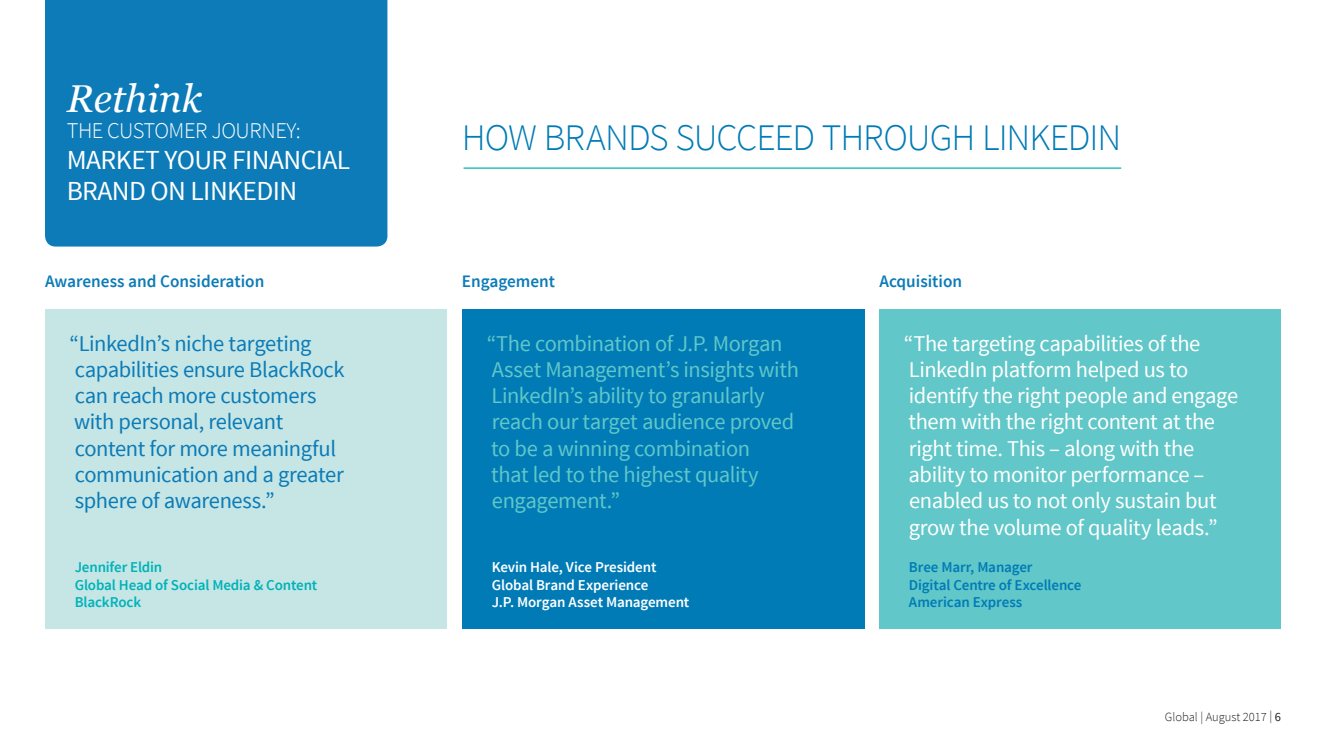
<style>
.page{position:relative;width:1326px;height:745px;background:#fff}
.page>*{position:absolute;margin:0;border:0;box-sizing:border-box;transform-origin:0 0}
.t1{font:italic 38.75px "Georgia";color:#fff}
.t2{font:300 37.5px "Source Sans Pro";letter-spacing:-.03em;color:#007bb6}
.t3{font:27.5px/31.2px "Source Sans Pro";letter-spacing:-.02em;color:#fff}
.t4{font:22.5px/26.2px "Source Sans Pro";letter-spacing:-.02em;color:#fff}
.t5{font:22.5px/26.2px "Source Sans Pro";letter-spacing:-.02em;color:#61c7c8}
.t6{font:22.5px/26.2px "Source Sans Pro";letter-spacing:-.02em;color:#0c7bb7}
.t7{font:300 22.5px "Source Sans Pro";letter-spacing:-.02em;color:#fff}
.t8{font:600 17.5px "Source Sans Pro";color:#0c7bb7}
.t9{font:600 15px/17.5px "Source Sans Pro";letter-spacing:-.01em;color:#fff}
.t10{font:600 15px/17.5px "Source Sans Pro";letter-spacing:-.01em;color:#007bb6}
.t11{font:600 15px/17.5px "Source Sans Pro";letter-spacing:-.01em;color:#00b2b9}
.t12{font:300 12.5px "Source Sans Pro";color:#231f20}
.s1{font-weight:400}
</style>
<div class="page">
<div style="left:45px;top:308px;width:401px;height:320px;background:#c5e6e5"></div>
<div style="left:461px;top:308px;width:403px;height:320px;background:#007bb6"></div>
<div style="left:879px;top:308px;width:401px;height:320px;background:#61c7c8"></div>
<hr style="left:463px;top:167px;width:658px;height:2px;background:#00b2b9">
<div style="left:45px;top:0;width:342px;height:246px;background:#0c7bb7"></div>
<h1 class="t1" style="left:67px;top:70px;width:137px">Rethink</h1>
<p class="t7" style="left:67px;top:117px;width:235px">THE CUSTOMER JOURNEY:</p>
<p class="t3" style="left:67px;top:145px;width:285px">MARKET YOUR FINANCIAL<br>BRAND ON LINKEDIN</p>
<h2 class="t2" style="left:461px;top:115px;width:661px">HOW BRANDS SUCCEED THROUGH LINKEDIN</h2>
<p class="t8" style="left:45px;top:270px;width:221px">Awareness and Consideration</p>
<p class="t8" style="left:461px;top:270px;width:95px">Engagement</p>
<p class="t8" style="left:879px;top:270px;width:84px">Acquisition</p>
<p class="t6" style="left:70px;top:330px;width:276px">“LinkedIn’s niche targeting capabilities ensure BlackRock can reach more customers with personal, relevant content for more meaningful communication and a greater sphere of awareness.”</p>
<p class="t11" style="left:75px;top:558px;width:244px">Jennifer Eldin<br>Global Head of Social Media &amp; Content<br>BlackRock</p>
<p class="t5" style="left:486px;top:330px;width:313px">“The combination of J.P. Morgan<br>Asset Management’s insights with<br>LinkedIn’s ability to granularly reach our target audience proved to be a winning combination<br>that led to the highest quality engagement.”</p>
<p class="t4" style="left:903px;top:330px;width:336px">“The targeting capabilities of the LinkedIn platform helped us to identify the right people and engage them with the right content at the right time. This – along with the ability to monitor performance – enabled us to not only sustain but grow the volume of quality leads.”</p>
<p class="t9" style="left:491px;top:558px;width:199px">Kevin Hale, Vice President<br>Global Brand Experience<br>J.P. Morgan Asset Management</p>
<p class="t10" style="left:908px;top:558px;width:174px">Bree Marr, Manager<br>Digital Centre of Excellence<br>American Express</p>
<p class="t12" style="left:1164px;top:708px;width:118px">Global | August 2017 | <span class="s1">6</span></p>
</div>
